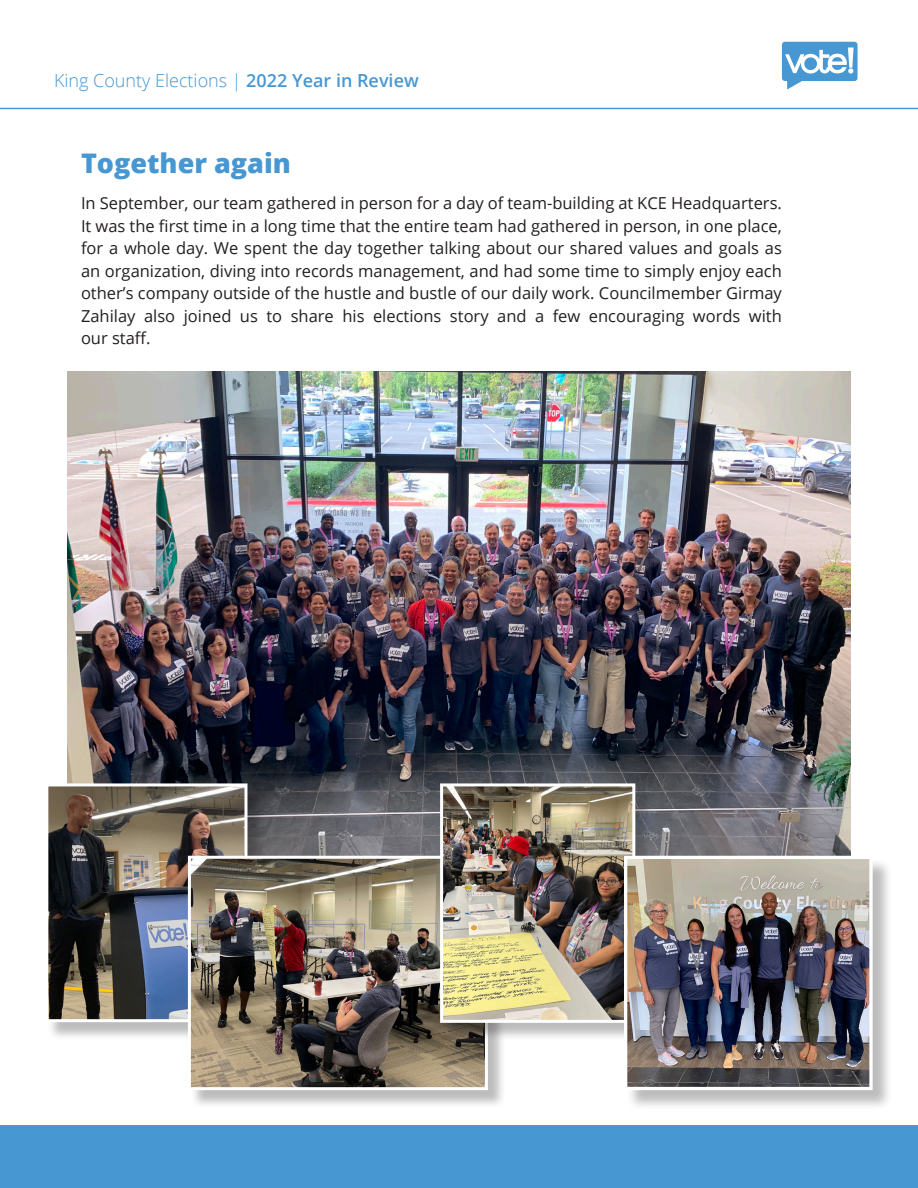
<style>
.page{position:relative;width:918px;height:1188px;background:#fff}
.page>*{position:absolute;margin:0;border:0;box-sizing:border-box;transform-origin:0 0}
.Subheading{font:800 27px "Open Sans";color:#4797d2}
.t1{font:300 18px "Open Sans";color:#4797d2}
.Paragraph{font:16.5px/22.5px "Open Sans";color:#231f20;text-align:justify}
.s1{font-weight:600}
</style>
<div class="page">
<div style="left:0;top:1126px;width:918px;height:62px;background:#4797d2"></div>
<hr style="left:0;top:108px;width:918px;height:1px;background:#4797d2">
<svg style="left:782px;top:42px;width:76px;height:47px"></svg>
<img style="left:68px;top:371px;width:782px;height:485px">
<div style="left:48px;top:786px;width:218px;height:255px;background:#231f20;opacity:.3"></div>
<img style="left:49px;top:787px;width:194px;height:231px">
<div style="left:45px;top:783px;width:202px;height:239px;border:3px solid #fff"></div>
<div style="left:190px;top:858px;width:317px;height:251px;background:#231f20;opacity:.3"></div>
<img style="left:192px;top:860px;width:292px;height:226px">
<div style="left:188px;top:856px;width:300px;height:234px;border:3px solid #fff"></div>
<div style="left:442px;top:786px;width:212px;height:256px;background:#231f20;opacity:.3"></div>
<img style="left:444px;top:787px;width:187px;height:232px">
<div style="left:440px;top:783px;width:195px;height:240px;border:3px solid #fff"></div>
<div style="left:626px;top:858px;width:267px;height:253px;background:#231f20;opacity:.3"></div>
<img style="left:628px;top:860px;width:241px;height:226px">
<div style="left:624px;top:856px;width:249px;height:234px;border:3px solid #fff"></div>
<p class="t1" style="left:54px;top:69px;width:366px">King County Elections | <span class="s1">2022 Year in Review</span></p>
<p class="Subheading" style="left:81px;top:143px;width:211px">Together again</p>
<p class="Paragraph" style="left:81px;top:192px;width:702px">In September, our team gathered in person for a day of team-building at KCE Headquarters.<br>It was the first time in a long time that the entire team had gathered in person, in one place, for a whole day. We spent the day together talking about our shared values and goals as an organization, diving into records management, and had some time to simply enjoy each other’s company outside of the hustle and bustle of our daily work. Councilmember Girmay Zahilay also joined us to share his elections story and a few encouraging words with our staff.</p>
</div>
